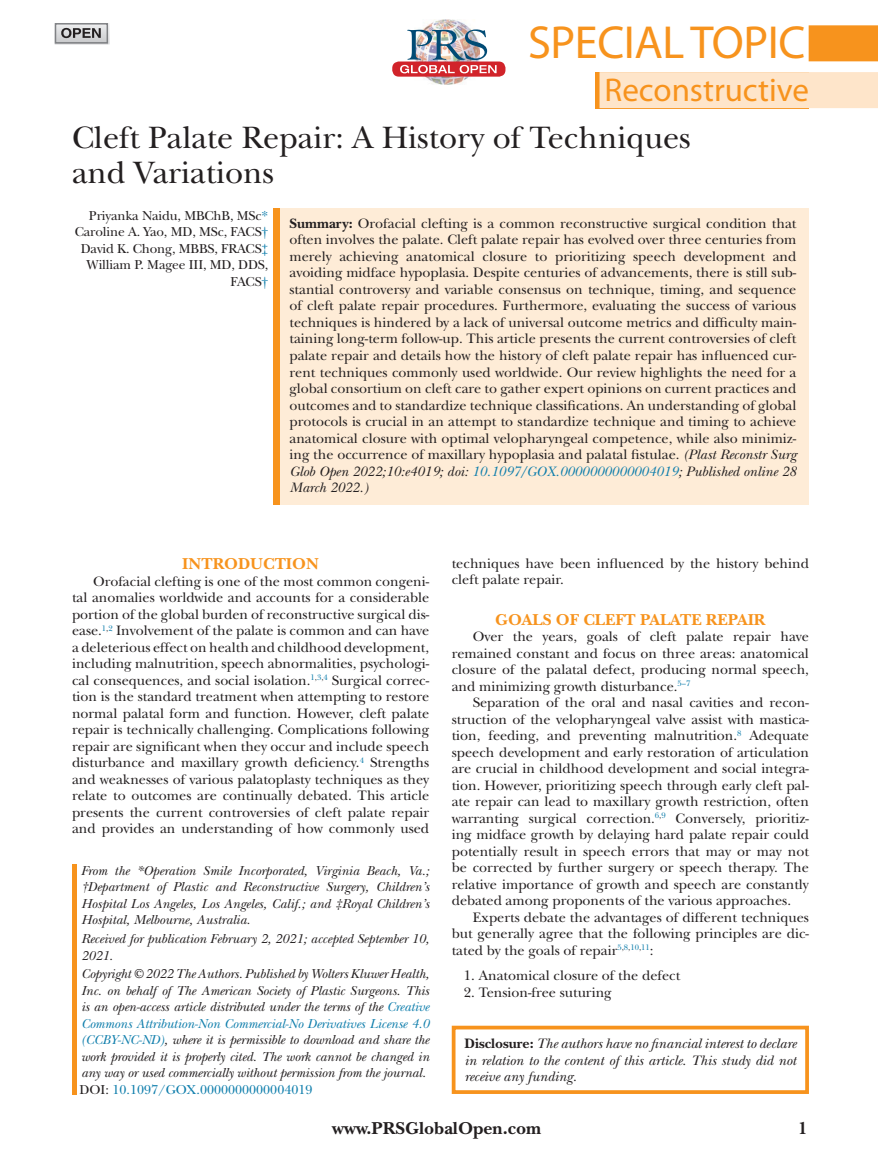
<style>
.page{position:relative;width:878px;height:1175px;background:#fff}
.page>*{position:absolute;margin:0;border:0;box-sizing:border-box;transform-origin:0 0}
.t1{font:46.5px "Myriad Pro";letter-spacing:-.01em;color:#f7931d}
.t2{font:33px "Myriad Pro";color:#f7931d}
.t3{font:32.25px/34.5px "New Baskerville Std";color:#231f20}
.t4{font:700 18px "New Baskerville Std";color:#231f20}
.t5{font:700 16.5px "New Baskerville Std";color:#f7931d}
.t6{font:14.25px/16.5px "New Baskerville Std";color:#231f20;text-align:justify}
.t7{font:italic 14.25px/16.5px "New Baskerville Std";color:#231f20;text-align:justify}
.t8{font:italic 13.5px/16.5px "New Baskerville Std";letter-spacing:-.005em;color:#231f20}
.t9{font:13.5px/16.5px "New Baskerville Std";letter-spacing:-.01em;color:#231f20;text-align:right}
.s1{color:#0f7eac}
.s2{font-weight:700}
.s3{font-style:italic}
.s4{font-style:italic;color:#0f7eac}
.s5{font-style:normal}
.s6{font-style:normal;color:#0f7eac}
.s7{font-weight:700;font-style:normal}
</style>
<div class="page">
<div style="left:452px;top:1025px;width:356px;height:69px;border:4px solid #f7931d"></div>
<div style="left:599px;top:72px;width:279px;height:36px;background:#fee5ca"></div>
<hr style="left:72px;top:864px;width:4px;height:66px;background:#f7931d">
<hr style="left:72px;top:930px;width:4px;height:35px;background:#f7931d">
<hr style="left:72px;top:965px;width:4px;height:118px;background:#f7931d">
<hr style="left:72px;top:1081px;width:4px;height:13px;background:#f7931d">
<div style="left:274px;top:126px;width:534px;height:379px;background:#feecd7"></div>
<div style="left:274px;top:205px;width:6px;height:300px;background:#f7931d"></div>
<div style="left:72px;top:126px;width:736px;height:82px;background:#fff"></div>
<img style="left:54px;top:23px;width:55px;height:22px">
<div style="left:55px;top:23px;width:53px;height:21px;border:2px solid #808285"></div>
<svg style="left:61px;top:28px;width:40px;height:10px"></svg>
<div style="left:808px;top:25px;width:70px;height:36px;background:#f7931d"></div>
<img style="left:423px;top:20px;width:48px;height:64px">
<svg style="left:392px;top:61px;width:113px;height:16px"></svg>
<img style="left:400px;top:29px;width:96px;height:44px">
<h1 class="t1" style="left:528px;top:14px;width:279px">Special Topic</h1>
<h2 class="t2" style="left:604px;top:69px;width:206px">Reconstructive</h2>
<h3 class="t3" style="left:72px;top:121px;width:620px">Cleft Palate Repair: A History of Techniques and Variations</h3>
<p class="t9" style="left:75px;top:207px;width:195px">Priyanka Naidu, MBChB, MSc<span class="s1">*<br></span>Caroline A. Yao, MD, MSc, FACS<span class="s1">†<br></span>David K. Chong, MBBS, FRACS<span class="s1">‡<br></span>William P. Magee III, MD, DDS,<br>FACS<span class="s1">†</span></p>
<p class="t6" style="left:289px;top:215px;width:508px"><span class="s2">Summary:</span> Orofacial clefting is a common reconstructive surgical condition that often involves the palate. Cleft palate repair has evolved over three centuries from merely achieving anatomical closure to prioritizing speech development and avoiding midface hypoplasia. Despite centuries of advancements, there is still sub&shy;stantial controversy and variable consensus on technique, timing, and sequence of cleft palate repair procedures. Furthermore, evaluating the success of various techniques is hindered by a lack of universal outcome metrics and difficulty main&shy;taining long-term follow-up. This article presents the current controversies of cleft palate repair and details how the history of cleft palate repair has influenced cur&shy;rent techniques commonly used worldwide. Our review highlights the need for a global consortium on cleft care to gather expert opinions on current practices and outcomes and to standardize technique classifications. An understanding of global protocols is crucial in an attempt to standardize technique and timing to achieve anatomical closure with optimal velopharyngeal competence, while also minimiz&shy;ing the occurrence of maxillary hypoplasia and palatal fistulae. <span class="s3">(Plast Reconstr Surg Glob Open 2022;10:e4019; doi:</span> <span class="s4">10.1097/GOX.0000000000004019</span><span class="s3">; Published online 28<br>March 2022.)</span></p>
<p class="t5" style="left:182px;top:554px;width:138px">INTRODUCTION</p>
<p class="t6" style="left:72px;top:573px;width:359px;text-indent:21px">Orofacial clefting is one of the most common congeni&shy;tal anomalies worldwide and accounts for a considerable portion of the global burden of reconstructive surgical dis&shy;ease.<sup>1</sup><sup>,</sup><sup>2</sup> Involvement of the palate is common and can have a deleterious effect on health and childhood development, including malnutrition, speech abnormalities, psychologi&shy;cal consequences, and social isolation.<sup>1</sup><sup>,</sup><sup>3</sup><sup>,</sup><sup>4</sup> Surgical correc&shy;tion is the standard treatment when attempting to restore normal palatal form and function. However, cleft palate repair is technically challenging. Complications following repair are significant when they occur and include speech disturbance and maxillary growth deficiency.<sup>4</sup> Strengths and weaknesses of various palatoplasty techniques as they relate to outcomes are continually debated. This article presents the current controversies of cleft palate repair and provides an understanding of how commonly used</p>
<p class="t8" style="left:81px;top:862px;width:350px;text-align:justify">From the *Operation Smile Incorporated, Virginia Beach, Va.; †Department of Plastic and Reconstructive Surgery, Children’s Hospital Los Angeles, Los Angeles, Calif.; and ‡Royal Children’s Hospital, Melbourne, Australia.</p>
<p class="t8" style="left:81px;top:930px;width:350px">Received for publication February 2, 2021; accepted September 10,<br>2021.</p>
<p class="t8" style="left:80px;top:965px;width:351px">Copyright © 2022 The Authors. Published by Wolters Kluwer Health, Inc. on behalf of The American Society of Plastic Surgeons. This is an open-access article distributed under the terms of the <span class="s1">Creative Commons Attribution-Non Commercial-No Derivatives License 4.0 (CCBY-NC-ND)</span>, where it is permissible to download and share the work provided it is properly cited. The work cannot be changed in any way or used commercially without permission from the journal.<br><span class="s5">DOI:</span> <span class="s6">10.1097/GOX.0000000000004019</span></p>
<p class="t6" style="left:452px;top:555px;width:359px">techniques have been influenced by the history behind cleft palate repair.</p>
<p class="t5" style="left:495px;top:610px;width:272px">GOALS OF CLEFT PALATE REPAIR</p>
<p class="t6" style="left:451px;top:628px;width:359px;text-indent:21px">Over the years, goals of cleft palate repair have remained constant and focus on three areas: anatomical closure of the palatal defect, producing normal speech, and minimizing growth disturbance.<sup>5–7</sup></p>
<p class="t6" style="left:451px;top:694px;width:359px;text-indent:21px">Separation of the oral and nasal cavities and recon&shy;struction of the velopharyngeal valve assist with mastica&shy;tion, feeding, and preventing malnutrition.<sup>8</sup> Adequate speech development and early restoration of articulation are crucial in childhood development and social integra&shy;tion. However, prioritizing speech through early cleft pal&shy;ate repair can lead to maxillary growth restriction, often warranting surgical correction.<sup>6</sup><sup>,</sup><sup>9</sup> Conversely, prioritiz&shy;ing midface growth by delaying hard palate repair could potentially result in speech errors that may or may not be corrected by further surgery or speech therapy. The relative importance of growth and speech are constantly debated among proponents of the various approaches.</p>
<p class="t6" style="left:452px;top:909px;width:359px;text-indent:21px">Experts debate the advantages of different techniques but generally agree that the following principles are dic&shy;tated by the goals of repair<sup>5</sup><sup>,</sup><sup>8</sup><sup>,</sup><sup>10</sup><sup>,</sup><sup>11</sup>:</p>
<p class="t6" style="left:464px;top:967px;width:218px">1. Anatomical closure of the defect</p>
<p class="t6" style="left:464px;top:984px;width:149px">2. Tension-free suturing</p>
<p class="t7" style="left:464px;top:1035px;width:333px"><span class="s7">Disclosure:</span> The authors have no financial interest to declare in relation to the content of this article. This study did not receive any funding.</p>
<p class="t4" style="left:332px;top:1118px;width:210px">www.PRSGlobalOpen.com</p>
<p class="t4" style="left:798px;top:1118px;width:11px">1</p>
</div>
